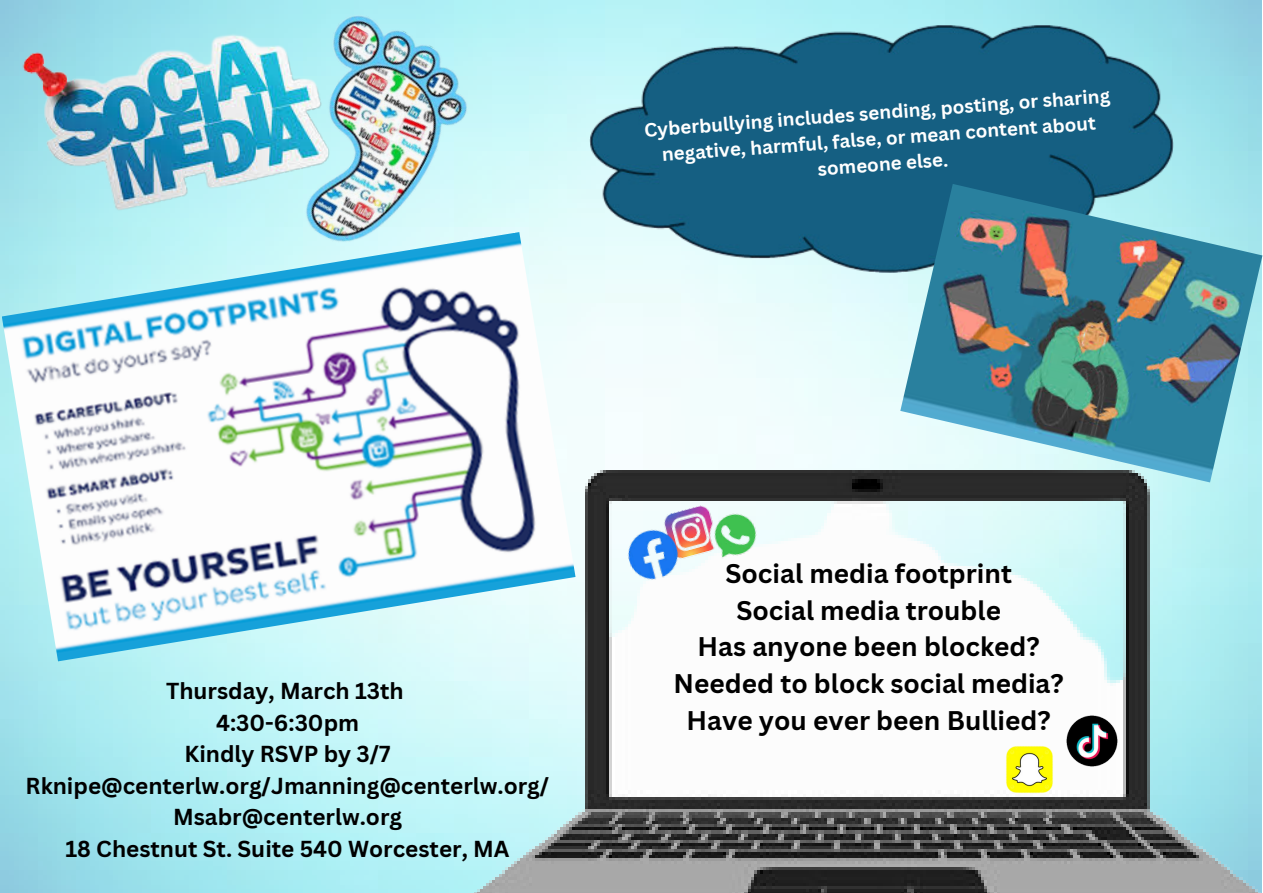
<style>
.page{position:relative;width:1263px;height:893px;background:#fff}
.page>*{position:absolute;margin:0;border:0;box-sizing:border-box;transform-origin:0 0}
.t1{font:700 26.25px/36.6px "Canva Sans";color:#000;text-align:center}
.t2{font:700 22.5px/31.5px "Canva Sans";color:#000;text-align:center}
.t3{font:700 18.75px "Canva Sans";color:#fff}
</style>
<div class="page">
<img style="left:1px;top:0;width:241px;height:246px">
<img style="left:242px;top:0;width:250px;height:232px">
<img style="left:2px;top:232px;width:573px;height:429px">
<img style="left:590px;top:25px;width:584px;height:248px">
<img style="left:900px;top:184px;width:362px;height:262px">
<img style="left:434px;top:446px;width:828px;height:447px">
<img style="left:590px;top:482px;width:212px;height:114px">
<img style="left:995px;top:735px;width:69px;height:69px">
<img style="left:1064px;top:713px;width:57px;height:56px">
<p class="t3" style="left:643px;top:116px;width:468px;rotate:-4deg">Cyberbullying includes sending, posting, or sharing</p>
<p class="t3" style="left:661px;top:141px;width:436px;rotate:-4deg">negative, harmful, false, or mean content about</p>
<p class="t3" style="left:817px;top:155px;width:132px;rotate:-4deg">someone else.</p>
<p class="t2" style="left:26px;top:674px;width:525px">Thursday, March 13th<br>4:30-6:30pm<br>Kindly RSVP by 3/7<br>Rknipe@centerlw.org/Jmanning@centerlw.org/<br>Msabr@centerlw.org<br>18 Chestnut St. Suite 540 Worcester, MA</p>
<p class="t1" style="left:674px;top:555px;width:392px">Social media footprint<br>Social media trouble<br>Has anyone been blocked?<br>Needed to block social media?<br>Have you ever been Bullied?</p>
</div>
